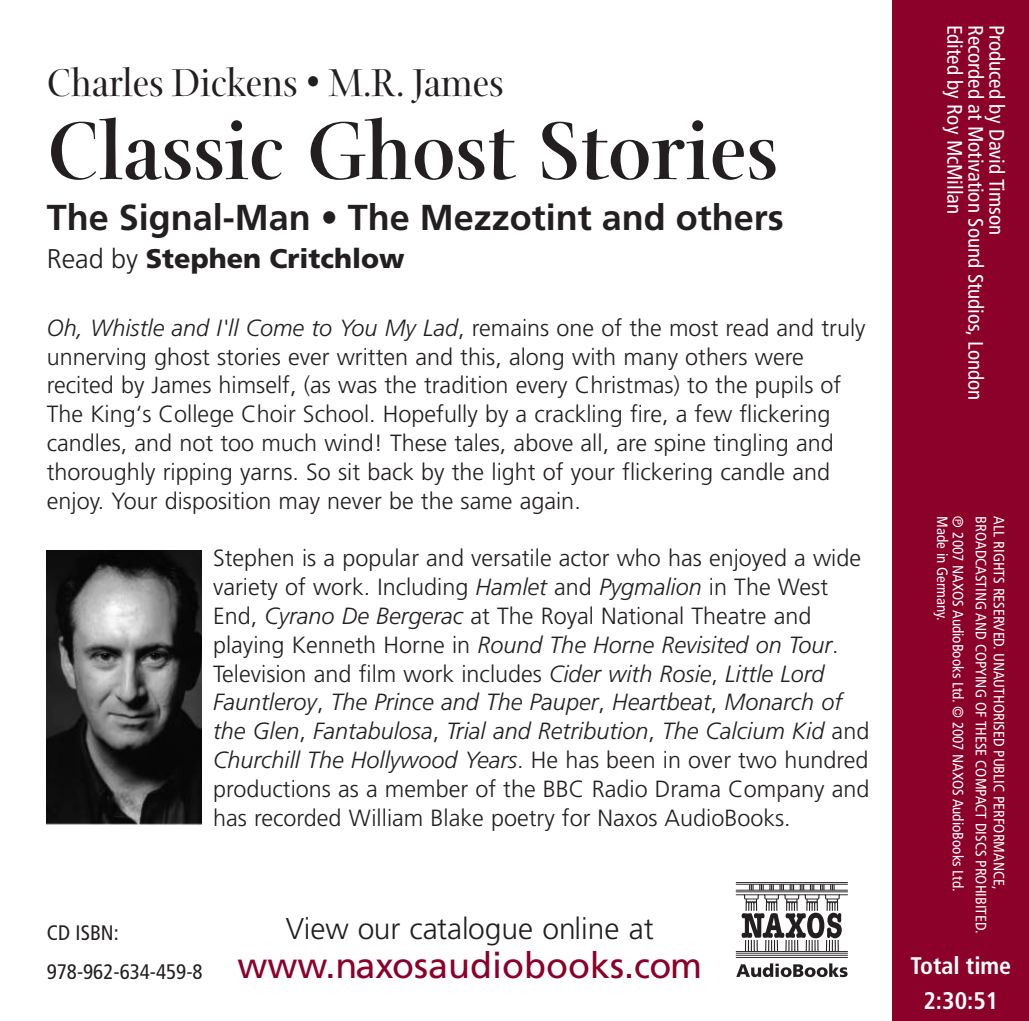
<style>
.page{position:relative;width:1029px;height:1021px;background:#fff}
.page>*{position:absolute;margin:0;border:0;box-sizing:border-box;transform-origin:0 0}
.t1{font:700 88.5px "Arepo";color:#231f20}
.t2{font:42px "Arepo";color:#231f20}
.t3{font:700 36px "Frutiger";color:#231f20}
.t4{font:36px "Frutiger";color:#8b012a}
.t5{font:300 30px "Frutiger";color:#231f20}
.t6{font:900 27px "Frutiger";color:#231f20}
.t7{font:700 condensed 24px/35.4px "Frutiger";color:#fff;text-align:center}
.t8{font:300 23.4px/28.8px "Frutiger";color:#231f20}
.t9{font:condensed 21px/21px "Frutiger";color:#fff}
.t10{font:condensed 21px/39px "Frutiger";color:#231f20}
.t11{font:condensed 15px/18px "Frutiger";color:#fff}
.s1{font-family:"Arial"}
.s2{font-weight:300}
.s3{font-style:italic}
</style>
<div class="page">
<div style="left:892px;top:0;width:137px;height:1020px;background:#8b012a"></div>
<hr style="left:736px;top:894px;width:112px;height:1px;background:#231f20">
<hr style="left:736px;top:951px;width:112px;height:1px;background:#231f20">
<hr style="left:736px;top:891px;width:112px;height:1px;background:#231f20">
<hr style="left:736px;top:889px;width:112px;height:1px;background:#231f20">
<hr style="left:736px;top:883px;width:112px;height:1px;background:#231f20">
<hr style="left:736px;top:882px;width:112px;height:1px;background:#231f20">
<hr style="left:736px;top:952px;width:112px;height:1px;background:#231f20">
<hr style="left:736px;top:956px;width:112px;height:1px;background:#231f20">
<hr style="left:736px;top:954px;width:112px;height:1px;background:#231f20">
<svg style="left:742px;top:884px;width:100px;height:67px"></svg>
<svg style="left:736px;top:963px;width:112px;height:14px"></svg>
<img style="left:47px;top:550px;width:154px;height:275px">
<p class="t9" style="left:1006px;top:25px;width:377px;rotate:90deg">Produced by David Timson<br>Recorded at Motivation Sound Studios, London<br>Edited by Roy McMillan</p>
<h2 class="t2" style="left:47px;top:57px;width:459px">Charles Dickens <span class="s1">•</span> M.R. James</h2>
<h1 class="t1" style="left:47px;top:96px;width:733px">Classic Ghost Stories</h1>
<h3 class="t3" style="left:47px;top:203px;width:739px">The Signal-Man • The Mezzotint and others</h3>
<p class="t6" style="left:47px;top:248px;width:359px"><span class="s2">Read by</span> Stephen Critchlow</p>
<p class="t8" style="left:47px;top:315px;width:820px"><span class="s3">Oh, Whistle and I'll Come to You My Lad</span>, remains one of the most read and truly unnerving ghost stories ever written and this, along with many others were recited by James himself, (as was the tradition every Christmas) to the pupils of The King‘s College Choir School. Hopefully by a crackling fire, a few flickering candles, and not too much wind! These tales, above all, are spine tingling and thoroughly ripping yarns. So sit back by the light of your flickering candle and enjoy. Your disposition may never be the same again.</p>
<p class="t8" style="left:213px;top:545px;width:658px">Stephen is a popular and versatile actor who has enjoyed a wide variety of work. Including <span class="s3">Hamlet</span> and <span class="s3">Pygmalion</span> in The West End, <span class="s3">Cyrano De Bergerac</span> at The Royal National Theatre and playing Kenneth Horne in <span class="s3">Round The Horne Revisited on Tour</span>.<br>Television and film work includes <span class="s3">Cider with Rosie</span>, <span class="s3">Little Lord Fauntleroy</span>, <span class="s3">The Prince and The Pauper</span>, <span class="s3">Heartbeat</span>, <span class="s3">Monarch of the Glen</span>, <span class="s3">Fantabulosa</span>, <span class="s3">Trial and Retribution</span>, <span class="s3">The Calcium Kid</span> and <span class="s3">Churchill The Hollywood Years</span>. He has been in over two hundred productions as a member of the BBC Radio Drama Company and has recorded William Blake poetry for Naxos AudioBooks.</p>
<p class="t11" style="left:1007px;top:516px;width:418px;rotate:90deg">ALL RIGHTS RESERVED. UNAUTHORISED PUBLIC PERFORMANCE,<br>BROADCASTING AND COPYING OF THESE COMPACT DISCS PROHIBITED.</p>
<p class="t11" style="left:965px;top:516px;width:377px;line-height:15.6px;text-indent:16px;rotate:90deg">2007 NAXOS AudioBooks Ltd. © 2007 NAXOS AudioBooks Ltd.<br>Made in Germany.</p>
<p class="t5" style="left:286px;top:916px;width:369px">View our catalogue online at</p>
<h3 class="t4" style="left:237px;top:950px;width:466px">www.naxosaudiobooks.com</h3>
<p class="t7" style="left:911px;top:949px;width:102px">Total time<br>2:30:51</p>
<p class="t10" style="left:47px;top:915px;width:157px">CD ISBN:<br>978-962-634-459-8</p>
</div>
